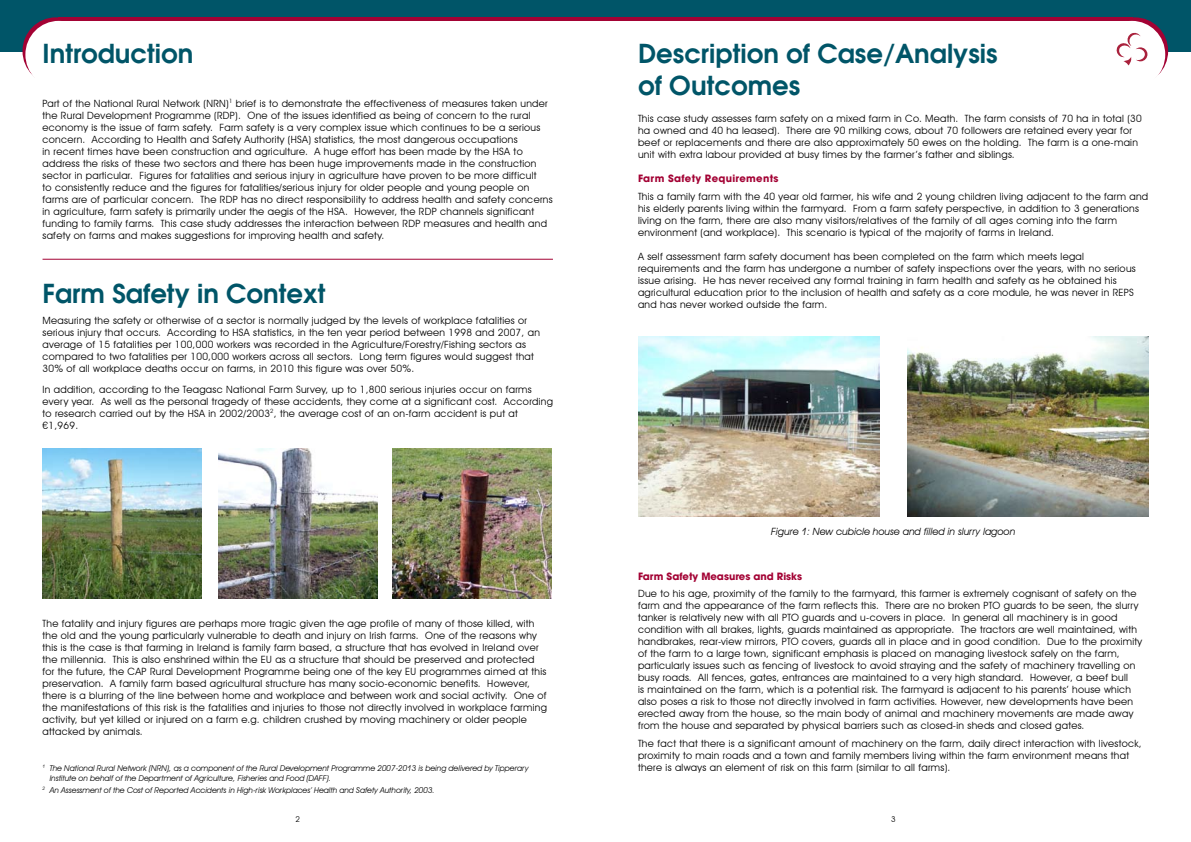
<style>
.page{position:relative;width:1191px;height:842px;background:#fff}
.page>*{position:absolute;margin:0;border:0;box-sizing:border-box;transform-origin:0 0}
.t1{font:600 26px/31.2px "Avant Garde";color:#005568}
.t2{font:10px/12px "Avant Garde IT Cby BT";letter-spacing:.03em;color:#000}
.t3{font:italic 10px "Avant Garde IT Cby BT";color:#000}
.t4{font:700 10px "Avant Garde";color:#a30234}
.t5{font:700 10px "Avant Garde";letter-spacing:.02em;color:#a30234}
.t6{font:italic 8px/9.6px "Avant Garde IT Cby BT";color:#000}
</style>
<div class="page">
<div style="left:595px;top:0;width:596px;height:52px;background:#005568"></div>
<div style="left:595px;top:17px;width:538px;height:68px;background:#a30234"></div>
<svg style="left:1101px;top:17px;width:67px;height:68px"></svg>
<div style="left:595px;top:21px;width:535px;height:67px;background:#fff"></div>
<div style="left:1098px;top:21px;width:67px;height:67px;background:#fff;border-radius:50%"></div>
<div style="left:0;top:0;width:595px;height:52px;background:#005568"></div>
<div style="left:58px;top:17px;width:537px;height:68px;background:#a30234"></div>
<div style="left:23px;top:17px;width:66px;height:68px;background:#a30234;border-radius:50%"></div>
<div style="left:61px;top:21px;width:534px;height:67px;background:#fff"></div>
<div style="left:25px;top:21px;width:67px;height:67px;background:#fff;border-radius:50%"></div>
<svg style="left:1116px;top:32px;width:31px;height:34px"></svg>
<hr style="left:43px;top:259px;width:510px;height:1px;background:#a30234">
<img style="left:43px;top:449px;width:159px;height:149px">
<img style="left:218px;top:449px;width:159px;height:149px">
<img style="left:392px;top:449px;width:160px;height:149px">
<img style="left:638px;top:336px;width:241px;height:180px">
<img style="left:907px;top:336px;width:241px;height:180px">
<h1 class="t1" style="left:43px;top:38px;width:152px">Introduction</h1>
<p class="t2" style="left:43px;top:97px;width:511px">Part of the National Rural Network (NRN)<sup>1</sup> brief is to demonstrate the effectiveness of measures taken under the Rural Development Programme (RDP). One of the issues identified as being of concern to the rural economy is the issue of farm safety. Farm safety is a very complex issue which continues to be a serious concern. According to Health and Safety Authority (HSA) statistics, the most dangerous occupations<br>in recent times have been construction and agriculture. A huge effort has been made by the HSA to address the risks of these two sectors and there has been huge improvements made in the construction sector in particular. Figures for fatalities and serious injury in agriculture have proven to be more difficult<br>to consistently reduce and the figures for fatalities/serious injury for older people and young people on farms are of particular concern. The RDP has no direct responsibility to address health and safety concerns in agriculture, farm safety is primarily under the aegis of the HSA. However, the RDP channels significant funding to family farms. This case study addresses the interaction between RDP measures and health and safety on farms and makes suggestions for improving health and safety.</p>
<h1 class="t1" style="left:43px;top:277px;width:285px">Farm Safety in Context</h1>
<p class="t2" style="left:43px;top:315px;width:499px">Measuring the safety or otherwise of a sector is normally judged by the levels of workplace fatalities or serious injury that occurs. According to HSA statistics, in the ten year period between 1998 and 2007, an average of 15 fatalities per 100,000 workers was recorded in the Agriculture/Forestry/Fishing sectors as compared to two fatalities per 100,000 workers across all sectors. Long term figures would suggest that 30% of all workplace deaths occur on farms, in 2010 this figure was over 50%.</p>
<p class="t2" style="left:43px;top:383px;width:512px">In addition, according to the Teagasc National Farm Survey, up to 1,800 serious injuries occur on farms every year. As well as the personal tragedy of these accidents, they come at a significant cost. According to research carried out by the HSA in 2002/2003<sup>2</sup>, the average cost of an on-farm accident is put at €1,969.</p>
<p class="t2" style="left:43px;top:617px;width:506px">The fatality and injury figures are perhaps more tragic given the age profile of many of those killed, with the old and the young particularly vulnerable to death and injury on Irish farms. One of the reasons why this is the case is that farming in Ireland is family farm based, a structure that has evolved in Ireland over the millennia. This is also enshrined within the EU as a structure that should be preserved and protected for the future, the CAP Rural Development Programme being one of the key EU programmes aimed at this preservation. A family farm based agricultural structure has many socio-economic benefits. However, there is a blurring of the line between home and workplace and between work and social activity. One of the manifestations of this risk is the fatalities and injuries to those not directly involved in workplace farming activity, but yet killed or injured on a farm e.g. children crushed by moving machinery or older people attacked by animals.</p>
<p class="t6" style="left:50px;top:763px;width:480px;text-indent:-7px"><sup>1</sup> The National Rural Network (NRN), as a component of the Rural Development Programme 2007-2013 is being delivered by Tipperary<br>Institute on behalf of the Department of Agriculture, Fisheries and Food (DAFF).</p>
<p class="t6" style="left:43px;top:785px;width:394px"><sup>2</sup> An Assessment of the Cost of Reported Accidents in High-risk Workplaces’ Health and Safety Authority, 2003.</p>
<h1 class="t1" style="left:638px;top:38px;width:361px">Description of Case/Analysis of Outcomes</h1>
<p class="t2" style="left:638px;top:112px;width:505px">This case study assesses farm safety on a mixed farm in Co. Meath. The farm consists of 70 ha in total (30 ha owned and 40 ha leased). There are 90 milking cows, about 70 followers are retained every year for beef or replacements and there are also approximately 50 ewes on the holding. The farm is a one-main unit with extra labour provided at busy times by the farmer’s father and siblings.</p>
<p class="t5" style="left:638px;top:172px;width:142px">Farm Safety Requirements</p>
<p class="t2" style="left:638px;top:190px;width:512px">This a family farm with the 40 year old farmer, his wife and 2 young children living adjacent to the farm and his elderly parents living within the farmyard. From a farm safety perspective, in addition to 3 generations living on the farm, there are also many visitors/relatives of the family of all ages coming into the farm environment (and workplace). This scenario is typical of the majority of farms in Ireland.</p>
<p class="t2" style="left:638px;top:250px;width:499px">A self assessment farm safety document has been completed on the farm which meets legal requirements and the farm has undergone a number of safety inspections over the years, with no serious issue arising. He has never received any formal training in farm health and safety as he obtained his agricultural education prior to the inclusion of health and safety as a core module, he was never in REPS and has never worked outside the farm.</p>
<p class="t3" style="left:771px;top:526px;width:245px">Figure 1: New cubicle house and filled in slurry lagoon</p>
<p class="t4" style="left:638px;top:569px;width:166px">Farm Safety Measures and Risks</p>
<p class="t2" style="left:638px;top:588px;width:505px">Due to his age, proximity of the family to the farmyard, this farmer is extremely cognisant of safety on the farm and the appearance of the farm reflects this. There are no broken PTO guards to be seen, the slurry tanker is relatively new with all PTO guards and u-covers in place. In general all machinery is in good condition with all brakes, lights, guards maintained as appropriate. The tractors are well maintained, with handbrakes, rear-view mirrors, PTO covers, guards all in place and in good condition. Due to the proximity of the farm to a large town, significant emphasis is placed on managing livestock safely on the farm, particularly issues such as fencing of livestock to avoid straying and the safety of machinery travelling on busy roads. All fences, gates, entrances are maintained to a very high standard. However, a beef bull<br>is maintained on the farm, which is a potential risk. The farmyard is adjacent to his parents’ house which also poses a risk to those not directly involved in farm activities. However, new developments have been erected away from the house, so the main body of animal and machinery movements are made away from the house and separated by physical barriers such as closed-in sheds and closed gates.</p>
<p class="t2" style="left:638px;top:737px;width:505px">The fact that there is a significant amount of machinery on the farm, daily direct interaction with livestock, proximity to main roads and a town and family members living within the farm environment means that there is always an element of risk on this farm (similar to all farms).</p>
</div>
